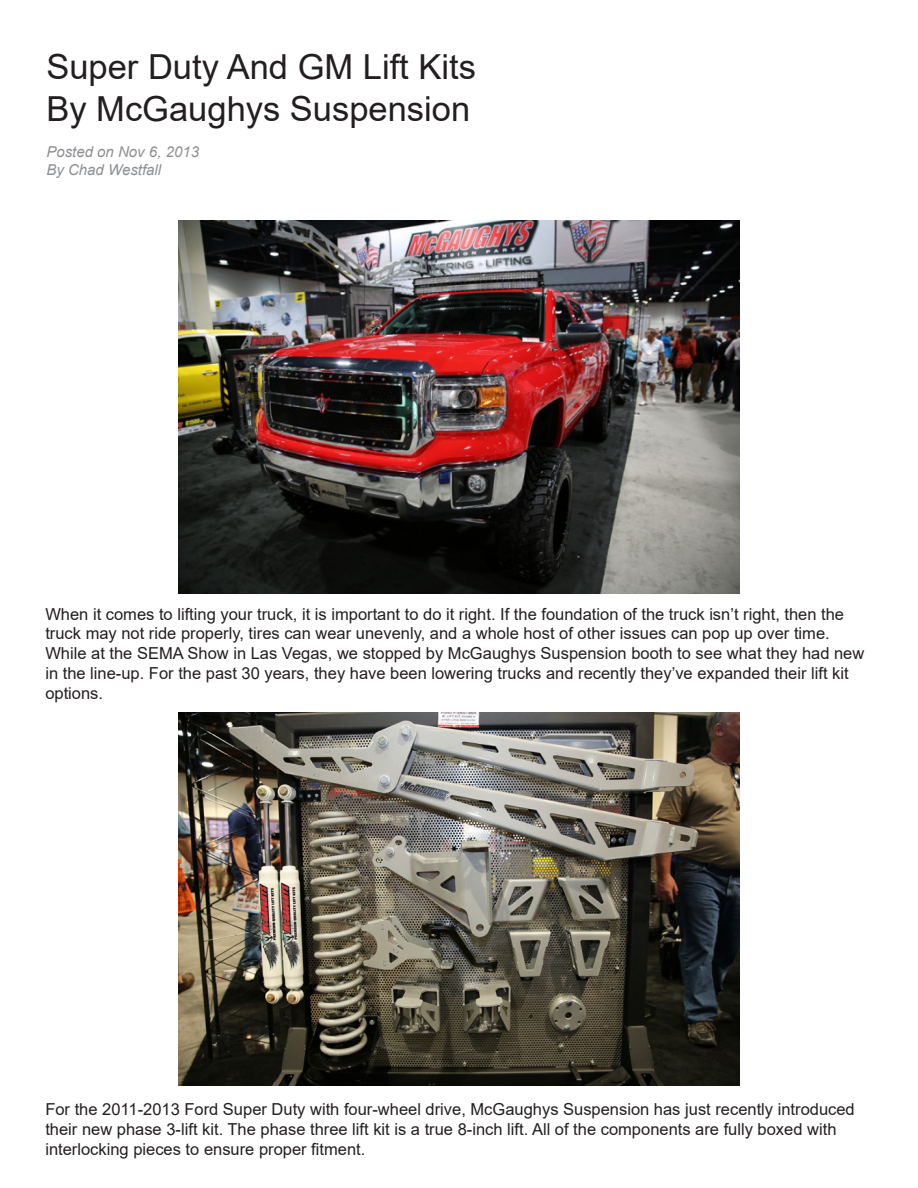
<style>
.page{position:relative;width:918px;height:1188px;background:#fff}
.page>*{position:absolute;margin:0;border:0;box-sizing:border-box;transform-origin:0 0}
.t1{font:34.5px/41.4px "Arial";color:#231f20}
.t2{font:16.5px/19.8px "Arial";color:#231f20}
.t3{font:italic 15px/18px "Arial";color:#8d8f92}
</style>
<div class="page">
<img style="left:178px;top:220px;width:562px;height:374px">
<img style="left:178px;top:712px;width:562px;height:374px">
<h1 class="t1" style="left:46px;top:46px;width:431px">Super Duty And GM Lift Kits<br>By McGaughys Suspension</h1>
<p class="t3" style="left:46px;top:142px;width:154px">Posted on Nov 6, 2013<br>By Chad Westfall</p>
<p class="t2" style="left:45px;top:604px;width:821px">When it comes to lifting your truck, it is important to do it right. If the foundation of the truck isn’t right, then the truck may not ride properly, tires can wear unevenly, and a whole host of other issues can pop up over time.<br>While at the SEMA Show in Las Vegas, we stopped by McGaughys Suspension booth to see what they had new in the line-up. For the past 30 years, they have been lowering trucks and recently they’ve expanded their lift kit options.</p>
<p class="t2" style="left:45px;top:1099px;width:811px">For the 2011-2013 Ford Super Duty with four-wheel drive, McGaughys Suspension has just recently introduced their new phase 3-lift kit. The phase three lift kit is a true 8-inch lift. All of the components are fully boxed with interlocking pieces to ensure proper fitment.</p>
</div>
